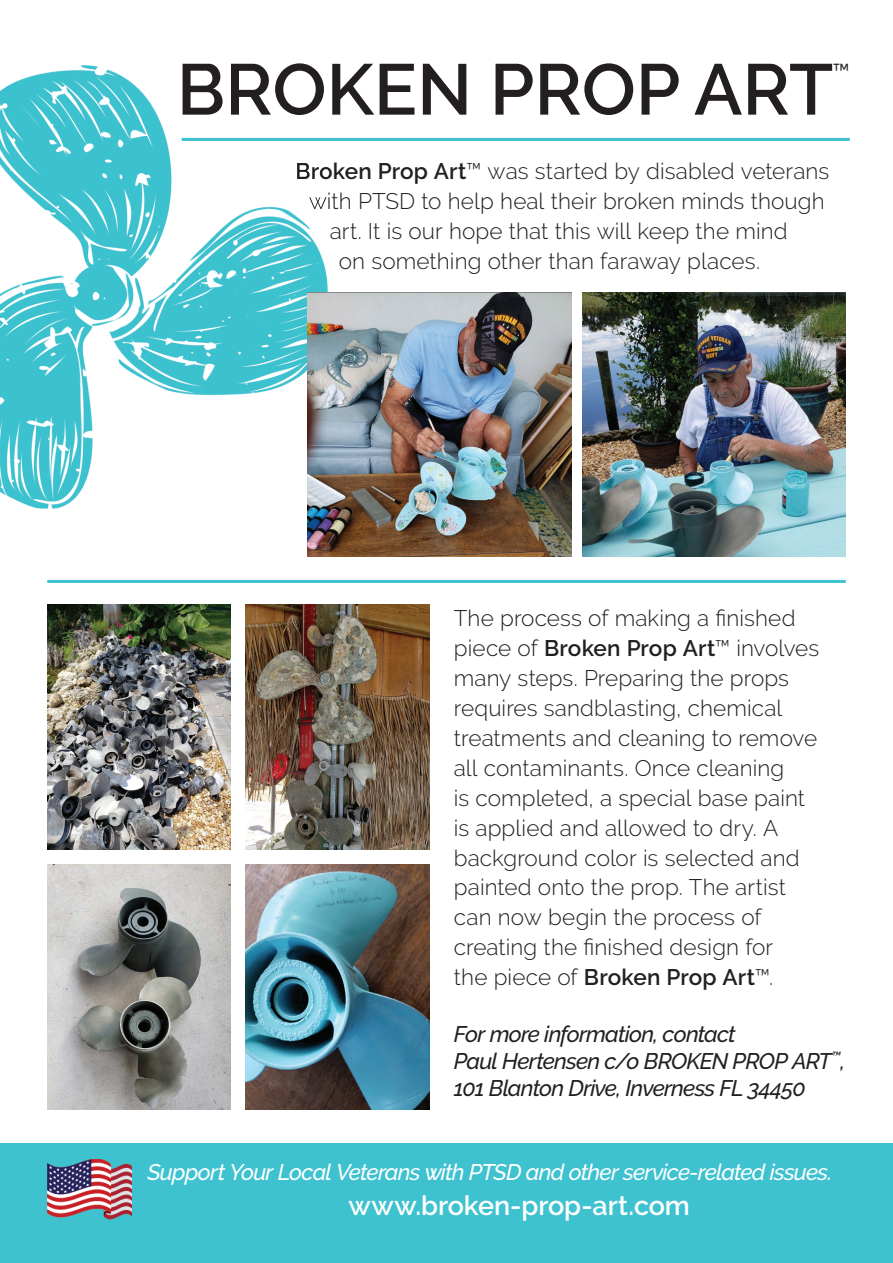
<style>
.page{position:relative;width:893px;height:1263px;background:#fff}
.page>*{position:absolute;margin:0;border:0;box-sizing:border-box;transform-origin:0 0}
.t1{font:600 71.7px "Raleway";color:#231f20}
.t2{font:600 27px "Raleway";letter-spacing:-.005em;color:#fff}
.t3{font:24.3px "Raleway";color:#231f20}
.t4{font:300 22.5px/30px "Raleway";letter-spacing:.005em;color:#231f20}
.t5{font:italic 500 22.5px/27px "Raleway";letter-spacing:-.035em;color:#231f20}
.t6{font:italic 500 22.5px "Raleway";letter-spacing:-.035em;color:#fff}
.s1{font-weight:600}
</style>
<div class="page">
<img style="left:47px;top:604px;width:184px;height:245px">
<img style="left:47px;top:865px;width:184px;height:244px">
<img style="left:246px;top:604px;width:183px;height:245px">
<img style="left:246px;top:865px;width:183px;height:244px">
<div style="left:0;top:1143px;width:893px;height:120px;background:#3ec2d0"></div>
<img style="left:0;top:65px;width:328px;height:443px">
<img style="left:297px;top:163px;width:31px;height:21px">
<img style="left:309px;top:193px;width:19px;height:21px">
<img style="left:308px;top:293px;width:264px;height:263px">
<img style="left:582px;top:293px;width:264px;height:263px">
<hr style="left:182px;top:138px;width:668px;height:3px;background:#3ec2d0">
<hr style="left:47px;top:580px;width:799px;height:3px;background:#3ec2d0">
<img style="left:47px;top:1159px;width:85px;height:60px">
<h1 class="t1" style="left:177px;top:48px;width:658px">BROKEN PROP ART</h1>
<p class="t3" style="left:832px;top:59px;width:19px">™</p>
<p class="t4" style="left:295px;top:156px;width:535px"><span class="s1">Broken Prop Art</span>™ was started by disabled veterans</p>
<p class="t4" style="left:309px;top:186px;width:517px">with PTSD to help heal their broken minds though</p>
<p class="t4" style="left:330px;top:216px;width:459px">art. It is our hope that this will keep the mind</p>
<p class="t4" style="left:339px;top:246px;width:423px">on something other than faraway places.</p>
<p class="t4" style="left:454px;top:602px;width:367px">The process of making a finished piece of <span class="s1">Broken Prop Art</span>™ involves many steps. Preparing the props requires sandblasting, chemical treatments and cleaning to remove all contaminants. Once cleaning<br>is completed, a special base paint is applied and allowed to dry. A background color is selected and painted onto the prop. The artist can now begin the process of creating the finished design for<br>the piece of <span class="s1">Broken Prop Art</span>™.</p>
<p class="t5" style="left:454px;top:1020px;width:393px">For more information, contact<br>Paul Hertensen c/o BROKEN PROP ART<sup>™</sup>,<br>101 Blanton Drive, Inverness FL 34450</p>
<p class="t6" style="left:147px;top:1159px;width:686px">Support Your Local Veterans with PTSD and other service-related issues.</p>
<p class="t2" style="left:349px;top:1190px;width:343px">www.broken-prop-art.com</p>
</div>
